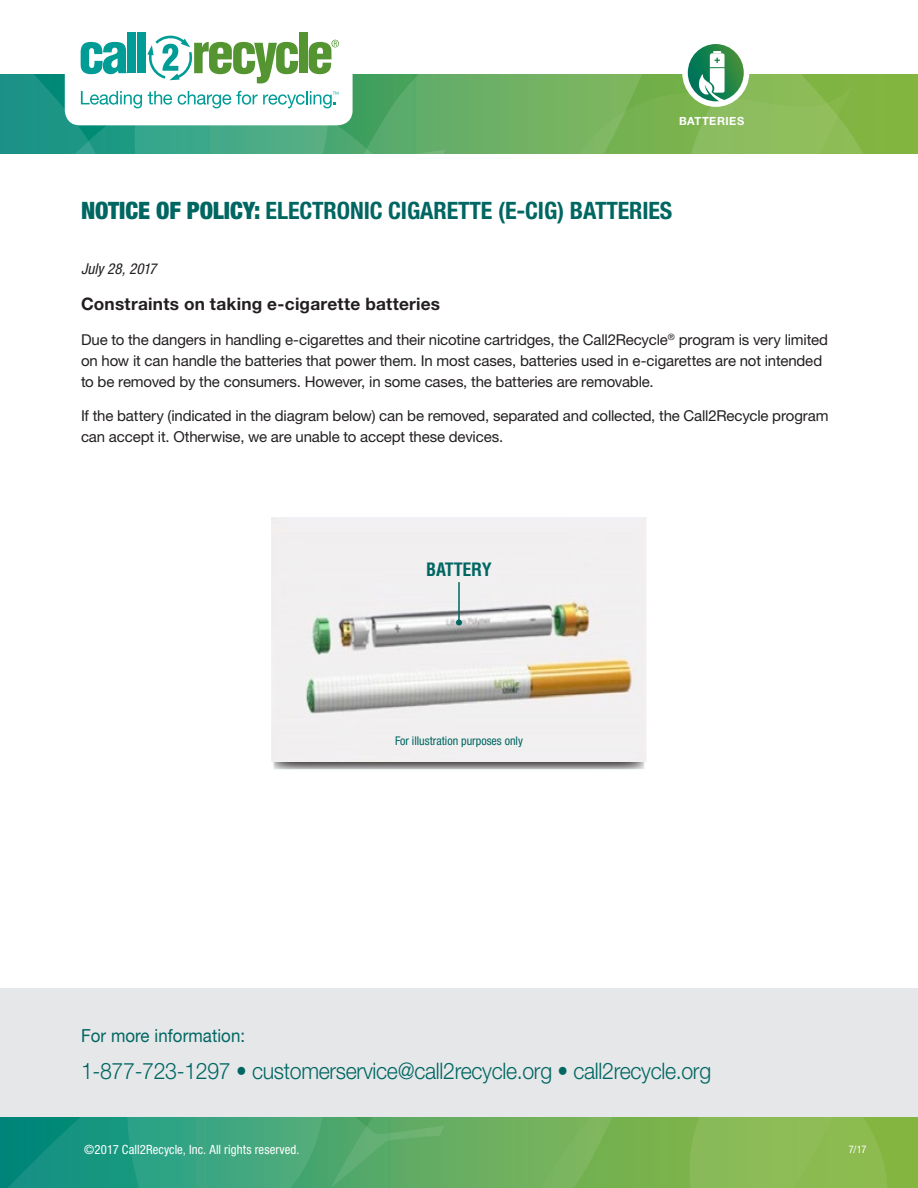
<style>
.page{position:relative;width:918px;height:1188px;background:#fff}
.page>*{position:absolute;margin:0;border:0;box-sizing:border-box;transform-origin:0 0}
.t1{font:700 condensed 24px "Helvetica Neue LT Std";letter-spacing:-.005em;color:#006662}
.t2{font:300 22.8px "Helvetica Neue LT Std";letter-spacing:-.015em;color:#006662;scale:.94 1}
.t3{font:18px "Helvetica Neue LT Std";letter-spacing:.005em;color:#006662;scale:.94 1}
.t4{font:700 condensed 18px "Helvetica";letter-spacing:-.01em;color:#006662}
.t5{font:700 17.25px "Helvetica Neue LT Std";letter-spacing:.015em;color:#231f20}
.t6{font:15px/21px "Helvetica Neue LT Std";letter-spacing:-.01em;color:#231f20}
.t7{font:italic condensed 15px "Helvetica Neue LT Std";letter-spacing:.005em;color:#231f20}
.t8{font:condensed 12.75px "Helvetica Neue LT Std";letter-spacing:.005em;color:#fff}
.t9{font:condensed 12px "Helvetica Neue LT Std";color:#006662}
.t10{font:700 11.25px "Helvetica Neue LT Std";letter-spacing:.045em;color:#fff}
.t11{font:condensed 10.5px "Helvetica Neue LT Std";color:#fff}
.s1{font-weight:900}
</style>
<div class="page">
<div style="left:0;top:989px;width:918px;height:137px;background:#e6e7e9"></div>
<svg style="left:0;top:1118px;width:910px;height:70px;background:#5bab66"></svg>
<svg style="left:274px;top:762px;width:370px;height:6px;background:#7f7c7d"></svg>
<img style="left:271px;top:517px;width:376px;height:245px">
<svg style="left:0;top:32px;width:918px;height:122px"></svg>
<hr style="left:458px;top:582px;width:2px;height:41px;background:#006662">
<svg style="left:456px;top:620px;width:6px;height:6px"></svg>
<p class="t10" style="left:679px;top:114px;width:67px">BATTERIES</p>
<p class="t1" style="left:81px;top:196px;width:593px"><span class="s1">NOTICE OF POLICY:</span> ELECTRONIC CIGARETTE (E-CIG) BATTERIES</p>
<p class="t7" style="left:81px;top:260px;width:77px">July 28, 2017</p>
<p class="t5" style="left:81px;top:294px;width:361px">Constraints on taking e-cigarette batteries</p>
<p class="t6" style="left:81px;top:329px;width:749px">Due to the dangers in handling e-cigarettes and their nicotine cartridges, the Call2Recycle<sup>®</sup> program is very limited on how it can handle the batteries that power them. In most cases, batteries used in e-cigarettes are not intended to be removed by the consumers. However, in some cases, the batteries are removable.</p>
<p class="t6" style="left:81px;top:405px;width:749px">If the battery (indicated in the diagram below) can be removed, separated and collected, the Call2Recycle program can accept it. Otherwise, we are unable to accept these devices.</p>
<p class="t4" style="left:426px;top:559px;width:67px">BATTERY</p>
<p class="t9" style="left:395px;top:734px;width:129px">For illustration purposes only</p>
<p class="t3" style="left:81px;top:1025px;width:176px">For more information:</p>
<p class="t2" style="left:81px;top:1056px;width:672px">1-877-723-1297 • customerservice@call2recycle.org • call2recycle.org</p>
<p class="t8" style="left:84px;top:1143px;width:217px">©2017 Call2Recycle, Inc. All rights reserved.</p>
<p class="t11" style="left:849px;top:1143px;width:19px">7/17</p>
</div>
